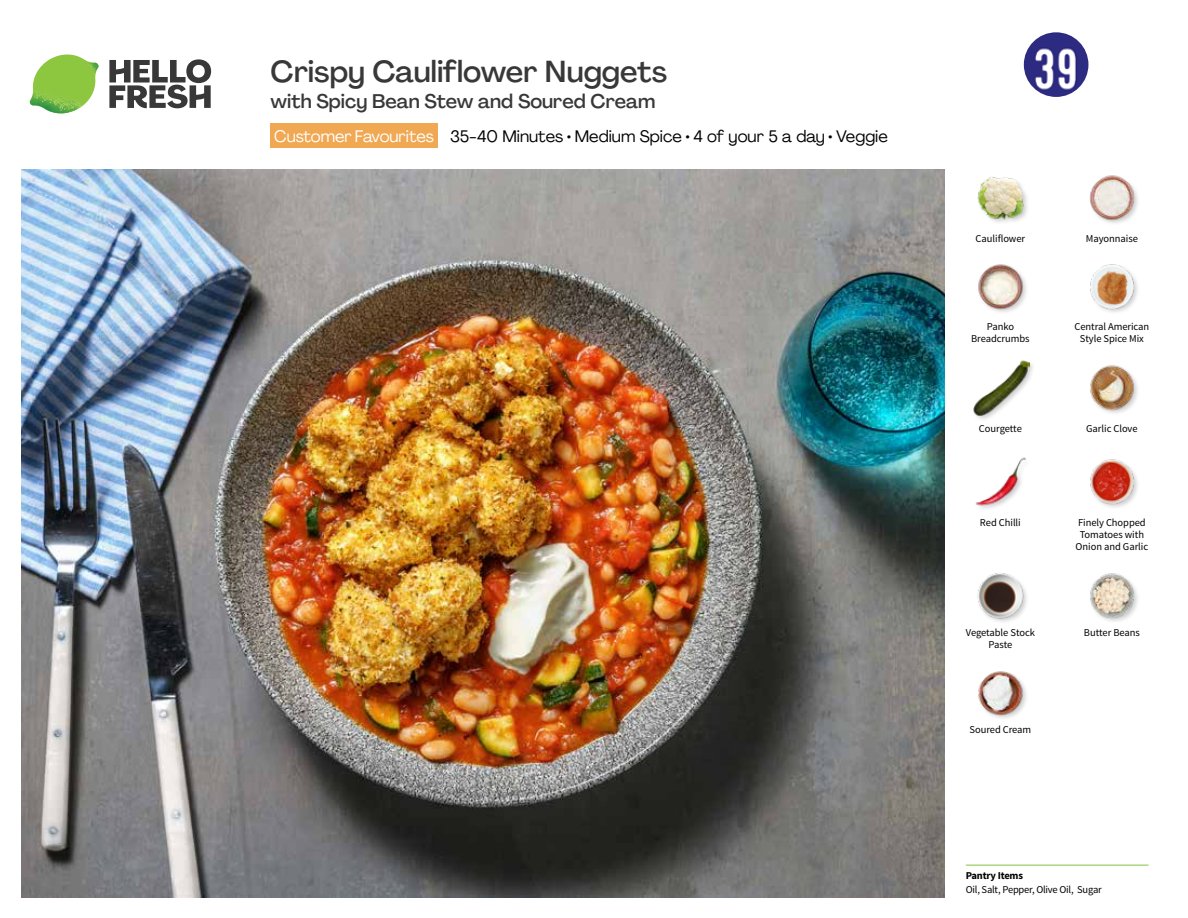
<style>
.page{position:relative;width:1188px;height:918px;background:#fff}
.page>*{position:absolute;margin:0;border:0;box-sizing:border-box;transform-origin:0 0}
.t1{font:500 30px "Agrandir";color:#383839}
.t2{font:500 19.5px "Agrandir";color:#383839}
.t3{font:16.5px "Agrandir";color:#000}
.t4{font:16.5px "Agrandir";letter-spacing:-.005em;color:#fff}
.t5{font:10.5px/12px "Source Sans Pro";letter-spacing:-.005em;color:#000;text-align:center}
.t6{font:700 10.5px "Source Sans Pro";letter-spacing:-.02em;color:#000}
</style>
<div class="page">
<svg style="left:109px;top:59px;width:102px;height:49px"></svg>
<img style="left:30px;top:55px;width:69px;height:59px">
<img style="left:21px;top:170px;width:924px;height:728px">
<hr style="left:966px;top:865px;width:183px;height:1px;background:#82c341">
<div style="left:271px;top:124px;width:167px;height:24px;background:#f0a853"></div>
<img style="left:977px;top:573px;width:50px;height:49px">
<img style="left:978px;top:671px;width:49px;height:48px">
<img style="left:1090px;top:573px;width:48px;height:49px">
<div style="left:973px;top:360px;width:63px;height:62px;background:#000;opacity:.2"></div>
<img style="left:973px;top:360px;width:56px;height:56px">
<img style="left:975px;top:457px;width:51px;height:52px">
<img style="left:1090px;top:459px;width:48px;height:49px">
<img style="left:1090px;top:365px;width:48px;height:48px">
<div style="left:977px;top:176px;width:53px;height:49px;background:#000;opacity:.2"></div>
<img style="left:977px;top:176px;width:49px;height:47px">
<img style="left:978px;top:264px;width:49px;height:48px">
<img style="left:1090px;top:264px;width:48px;height:48px">
<img style="left:1089px;top:175px;width:49px;height:48px">
<svg style="left:1023px;top:32px;width:66px;height:65px"></svg>
<h1 class="t1" style="left:271px;top:53px;width:398px">Crispy Cauliflower Nuggets</h1>
<h2 class="t2" style="left:271px;top:89px;width:386px">with Spicy Bean Stew and Soured Cream</h2>
<h3 class="t4" style="left:274px;top:126px;width:161px">Customer Favourites</h3>
<h3 class="t3" style="left:450px;top:126px;width:439px">35-40 Minutes • Medium Spice • 4 of your 5 a day • Veggie</h3>
<p class="t5" style="left:976px;top:232px;width:51px">Cauliflower</p>
<p class="t5" style="left:971px;top:321px;width:60px">Panko<br>Breadcrumbs</p>
<p class="t5" style="left:1086px;top:232px;width:54px">Mayonnaise</p>
<p class="t5" style="left:1074px;top:321px;width:76px">Central American<br>Style Spice Mix</p>
<p class="t5" style="left:979px;top:423px;width:44px">Courgette</p>
<p class="t5" style="left:1086px;top:423px;width:53px">Garlic Clove</p>
<p class="t5" style="left:980px;top:517px;width:42px">Red Chilli</p>
<p class="t5" style="left:1076px;top:517px;width:74px">Finely Chopped<br>Tomatoes with<br>Onion and Garlic</p>
<p class="t5" style="left:966px;top:627px;width:71px">Vegetable Stock</p>
<p class="t5" style="left:1084px;top:627px;width:57px">Butter Beans</p>
<p class="t5" style="left:989px;top:639px;width:25px">Paste</p>
<p class="t5" style="left:970px;top:724px;width:63px">Soured Cream</p>
<p class="t6" style="left:966px;top:868px;width:59px">Pantry Items</p>
<p class="t5" style="left:966px;top:884px;width:138px">Oil, Salt, Pepper, Olive Oil, Sugar</p>
</div>
